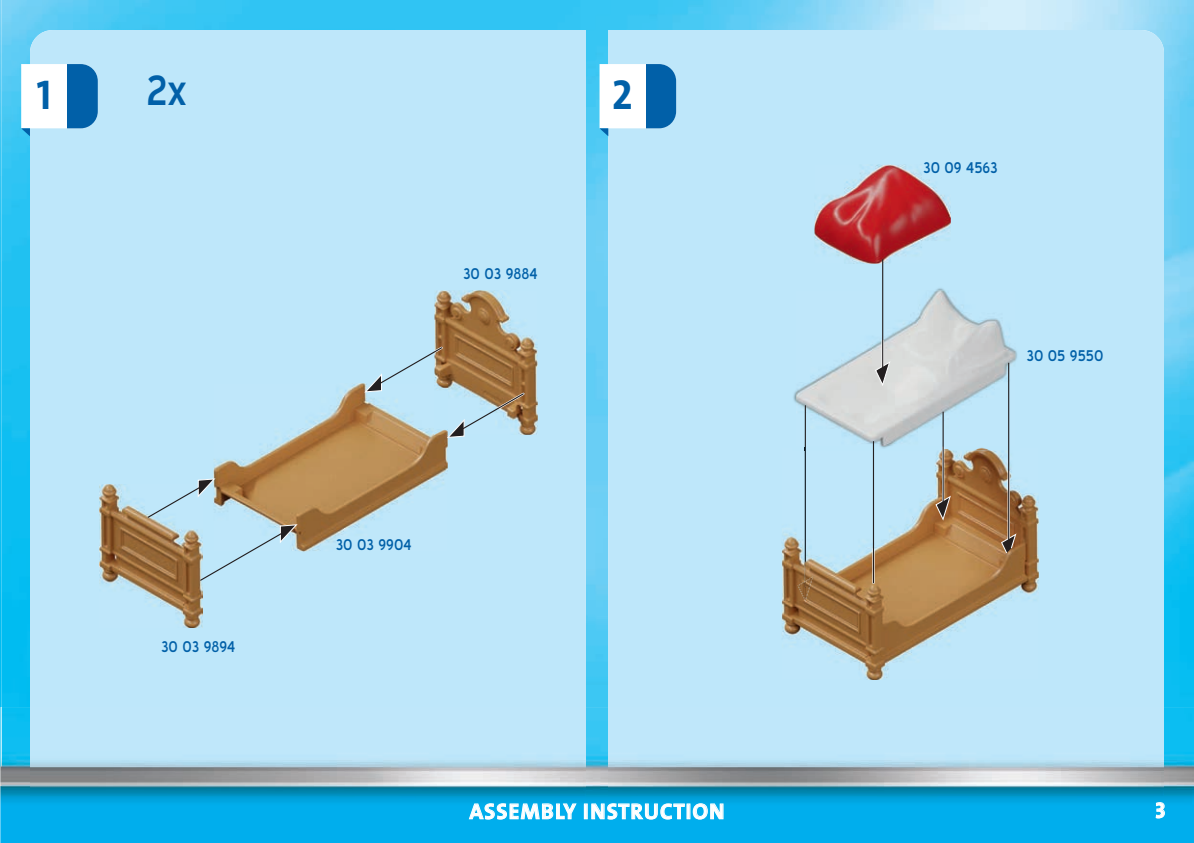
<style>
.page{position:relative;width:1194px;height:843px;background:#fff}
.page>*{position:absolute;margin:0;border:0;box-sizing:border-box;transform-origin:0 0}
.t1{font:42px "The Sans Bold Caps";color:#0160a8}
.t2{font:41px "Blue Highway";color:#0160a8}
.t3{font:22px "The Sans Bold Caps";letter-spacing:.05em;color:#fff}
.t4{font:15px "Blue Highway";color:#0160a8}
</style>
<div class="page">
<img style="left:0;top:0;width:1194px;height:842px">
<img style="left:0;top:707px;width:1px;height:132px">
<div style="left:608px;top:30px;width:556px;height:677px;background:#bee7fa"></div>
<div style="left:30px;top:30px;width:556px;height:677px;background:#bee7fa"></div>
<svg style="left:21px;top:64px;width:77px;height:72px"></svg>
<svg style="left:599px;top:64px;width:77px;height:72px"></svg>
<img style="left:2px;top:707px;width:1px;height:135px">
<img style="left:608px;top:707px;width:556px;height:88px">
<img style="left:30px;top:707px;width:556px;height:88px">
<svg style="left:469px;top:800px;width:107px;height:19px;background:#42c1ef"></svg>
<div style="left:584px;top:803px;width:3px;height:15px;border:1px solid #fff"></div>
<svg style="left:591px;top:803px;width:94px;height:16px;background:#4bc5f1"></svg>
<svg style="left:693px;top:803px;width:30px;height:16px"></svg>
<svg style="left:1156px;top:802px;width:9px;height:16px"></svg>
<div style="left:792px;top:286px;width:227px;height:161px;background:#bee7fa"></div>
<img style="left:796px;top:290px;width:219px;height:156px">
<hr style="left:805px;top:405px;width:1px;height:182px;background:#231f20">
<img style="left:782px;top:447px;width:257px;height:232px">
<img style="left:805px;top:450px;width:1px;height:126px">
<svg style="left:798px;top:576px;width:15px;height:25px"></svg>
<img style="left:814px;top:164px;width:137px;height:100px">
<img style="left:214px;top:383px;width:234px;height:168px">
<img style="left:99px;top:484px;width:103px;height:143px">
<img style="left:434px;top:290px;width:104px;height:145px">
<svg style="left:364px;top:346px;width:161px;height:92px;background:#afb3a8"></svg>
<svg style="left:148px;top:478px;width:68px;height:39px;background:#b5d9ea"></svg>
<svg style="left:200px;top:524px;width:98px;height:56px;background:#b8ddee"></svg>
<svg style="left:935px;top:495px;width:16px;height:25px"></svg>
<hr style="left:942px;top:411px;width:2px;height:95px;background:#231f20">
<hr style="left:881px;top:340px;width:3px;height:27px;background:#fff">
<svg style="left:875px;top:361px;width:15px;height:25px"></svg>
<hr style="left:882px;top:259px;width:1px;height:113px;background:#231f20">
<hr style="left:872px;top:548px;width:3px;height:35px;background:#fff">
<hr style="left:873px;top:441px;width:1px;height:142px;background:#231f20">
<hr style="left:1007px;top:471px;width:3px;height:68px;background:#fff">
<svg style="left:1001px;top:533px;width:15px;height:20px"></svg>
<hr style="left:1008px;top:362px;width:1px;height:182px;background:#231f20">
<svg style="left:0;top:839px;width:3px;height:4px"></svg>
<svg style="left:1191px;top:839px;width:3px;height:4px"></svg>
<h2 class="t2" style="left:146px;top:66px;width:42px">2x</h2>
<h1 class="t1" style="left:37px;top:59px;width:17px">1</h1>
<h1 class="t1" style="left:612px;top:59px;width:22px">2</h1>
<p class="t4" style="left:463px;top:264px;width:76px">30 03 9884</p>
<p class="t4" style="left:161px;top:637px;width:76px">30 03 9894</p>
<p class="t4" style="left:336px;top:535px;width:77px">30 03 9904</p>
<p class="t4" style="left:923px;top:159px;width:76px">30 09 4563</p>
<p class="t4" style="left:1026px;top:346px;width:78px">30 05 9550</p>
<h3 class="t3" style="left:469px;top:792px;width:257px">ASSEMBLY INSTRUCTION</h3>
<h3 class="t3" style="left:1155px;top:791px;width:12px">3</h3>
</div>
